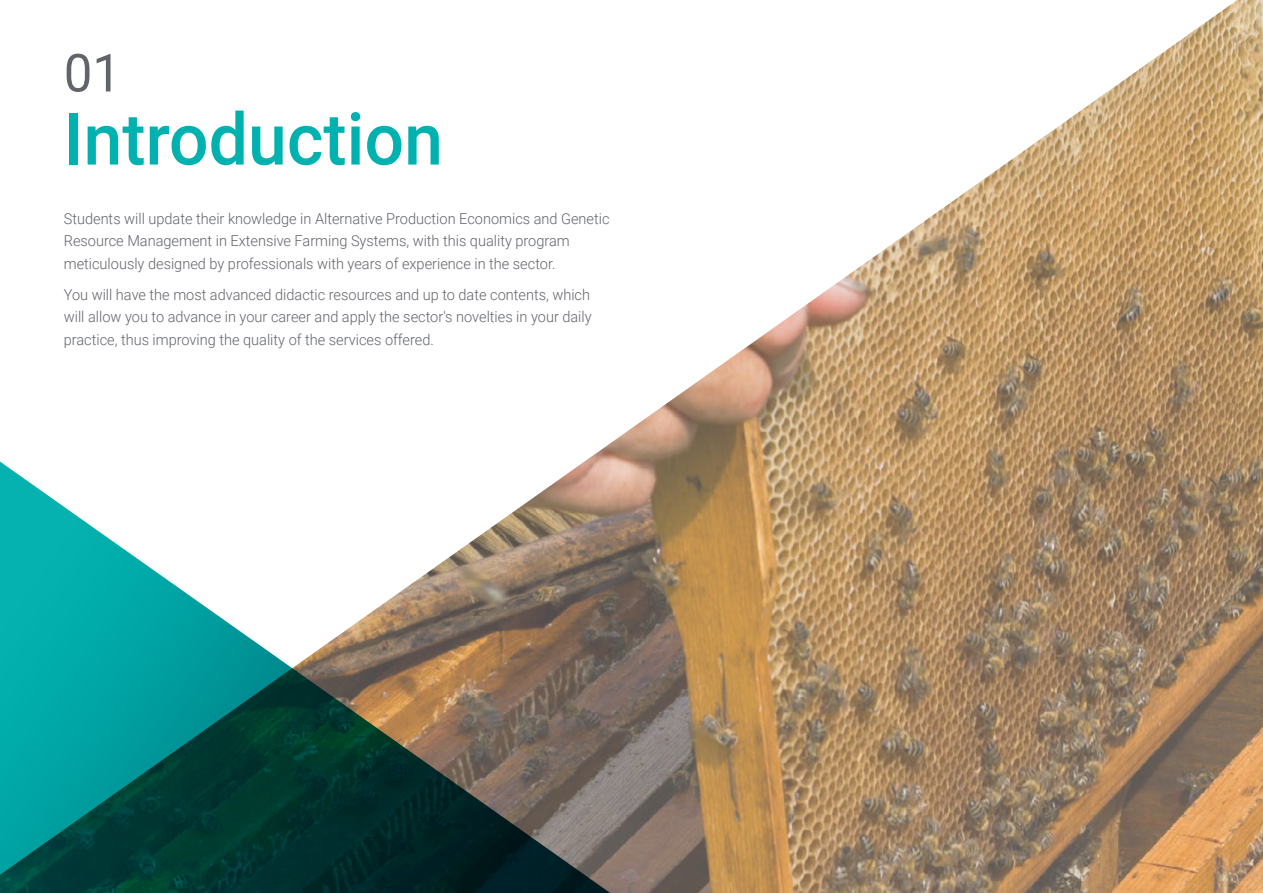
<style>
.page{position:relative;width:1263px;height:893px;background:#fff}
.page>*{position:absolute;margin:0;border:0;box-sizing:border-box;transform-origin:0 0}
.t1{font:500 72px "Roboto";color:#00b2af}
.t2{font:52.5px "Roboto";color:#61646a}
.t3{font:300 15px/22.5px "Roboto";color:#61646a}
</style>
<div class="page">
<img style="left:606px;top:0;width:657px;height:893px">
<svg style="left:0;top:446px;width:640px;height:447px"></svg>
<h2 class="t2" style="left:64px;top:36px;width:59px">01</h2>
<h1 class="t1" style="left:64px;top:89px;width:381px">Introduction</h1>
<p class="t3" style="left:64px;top:207px;width:547px">Students will update their knowledge in Alternative Production Economics and Genetic<br>Resource Management in Extensive Farming Systems, with this quality program meticulously designed by professionals with years of experience in the sector.</p>
<p class="t3" style="left:64px;top:283px;width:529px;text-align:justify">You will have the most advanced didactic resources and up to date contents, which will allow you to advance in your career and apply the sector's novelties in your daily practice, thus improving the quality of the services offered.</p>
</div>
